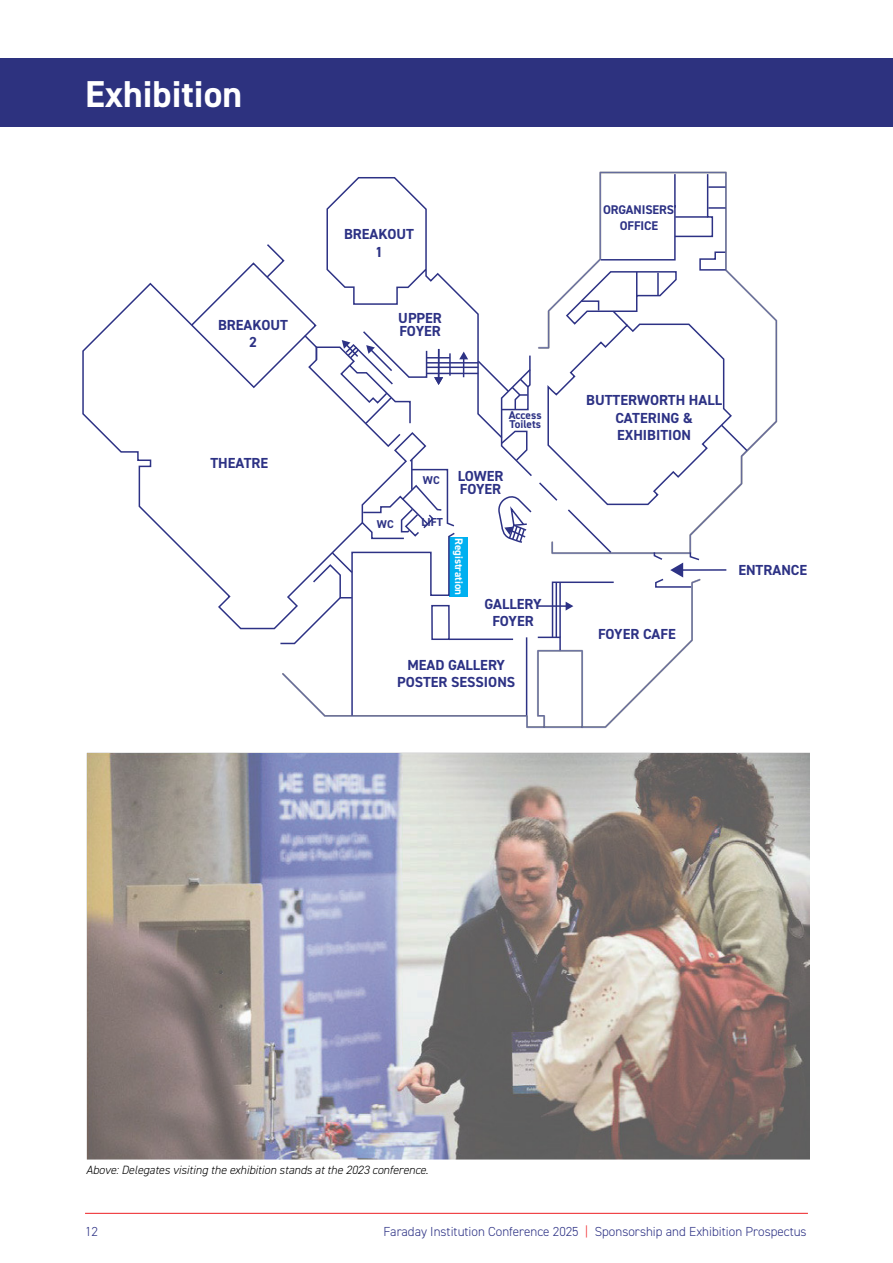
<style>
.page{position:relative;width:893px;height:1263px;background:#fff}
.page>*{position:absolute;margin:0;border:0;box-sizing:border-box;transform-origin:0 0}
.t1{font:700 37.5px "DIN2014";color:#fff}
.t2{font:700 14.55px/17.4px "DIN2014";color:#2d3285;text-align:center}
.t3{font:300 13.05px "DIN2014";color:#2d3285}
.t4{font:700 12.6px/15.3px "DIN2014";letter-spacing:-.005em;color:#2d3285;text-align:center}
.t5{font:italic 300 12px "DIN2014";letter-spacing:-.005em;color:#000}
.t6{font:700 11.55px "DIN2014";color:#2d3285}
.t7{font:700 11.4px/9.8px "DIN2014";color:#2d3285}
.t8{font:700 10.95px "DIN2014";color:#fff}
.s1{color:#ee2023}
</style>
<div class="page">
<hr style="left:85px;top:1213px;width:723px;height:1px;background:#ee2023">
<div style="left:449px;top:537px;width:19px;height:59px;background:#00b0f0"></div>
<svg style="left:82px;top:282px;width:197px;height:348px"></svg>
<svg style="left:326px;top:177px;width:150px;height:291px"></svg>
<img style="left:599px;top:171px;width:179px;height:279px">
<img style="left:456px;top:596px;width:226px;height:133px">
<hr style="left:411px;top:460px;width:2px;height:30px;background:#2d3285">
<hr style="left:449px;top:638px;width:64px;height:2px;background:#2d3285">
<hr style="left:526px;top:637px;width:1px;height:78px;background:#2d3285">
<img style="left:534px;top:652px;width:51px;height:77px">
<hr style="left:449px;top:353px;width:2px;height:23px;background:#2d3285">
<hr style="left:427px;top:373px;width:51px;height:1px;background:#2d3285">
<hr style="left:427px;top:367px;width:51px;height:1px;background:#2d3285">
<hr style="left:427px;top:362px;width:51px;height:2px;background:#2d3285">
<svg style="left:459px;top:352px;width:9px;height:25px"></svg>
<svg style="left:190px;top:243px;width:260px;height:182px"></svg>
<svg style="left:279px;top:468px;width:177px;height:249px"></svg>
<svg style="left:476px;top:173px;width:273px;height:479px"></svg>
<img style="left:86px;top:752px;width:723px;height:407px">
<div style="left:0;top:58px;width:893px;height:69px;background:#2d327f"></div>
<h1 class="t1" style="left:85px;top:69px;width:159px">Exhibition</h1>
<p class="t2" style="left:218px;top:316px;width:71px">BREAKOUT<br>2</p>
<p class="t2" style="left:210px;top:454px;width:59px">THEATRE</p>
<p class="t2" style="left:344px;top:225px;width:71px">BREAKOUT<br>1</p>
<p class="t2" style="left:398px;top:312px;width:45px;line-height:12.9px;text-align:left">UPPER<br>FOYER</p>
<p class="t7" style="left:377px;top:519px;width:18px">WC</p>
<p class="t7" style="left:509px;top:410px;width:34px">Access<br>Toilets</p>
<p class="t7" style="left:423px;top:475px;width:18px">WC</p>
<p class="t6" style="left:421px;top:514px;width:23px;rotate:-1deg">LIFT</p>
<p class="t2" style="left:458px;top:469px;width:47px;line-height:12.9px;text-align:left">LOWER<br>FOYER</p>
<p class="t8" style="left:466px;top:538px;width:58px;rotate:90deg">Registration</p>
<p class="t2" style="left:485px;top:595px;width:58px">GALLERY<br>FOYER</p>
<p class="t2" style="left:397px;top:656px;width:120px">MEAD GALLERY<br>POSTER SESSIONS</p>
<p class="t4" style="left:603px;top:202px;width:76px">ORGANISERS’<br>OFFICE</p>
<p class="t2" style="left:586px;top:391px;width:137px">BUTTERWORTH HALL<br>CATERING &amp;<br>EXHIBITION</p>
<p class="t2" style="left:598px;top:625px;width:79px">FOYER CAFE</p>
<p class="t2" style="left:738px;top:561px;width:70px">ENTRANCE</p>
<p class="t5" style="left:86px;top:1163px;width:344px">Above: Delegates visiting the exhibition stands at the 2023 conference.</p>
<p class="t3" style="left:85px;top:1223px;width:14px">12</p>
<p class="t3" style="left:384px;top:1223px;width:425px">Faraday Institution Conference 2025 <span class="s1">|</span> Sponsorship and Exhibition Prospectus</p>
</div>
